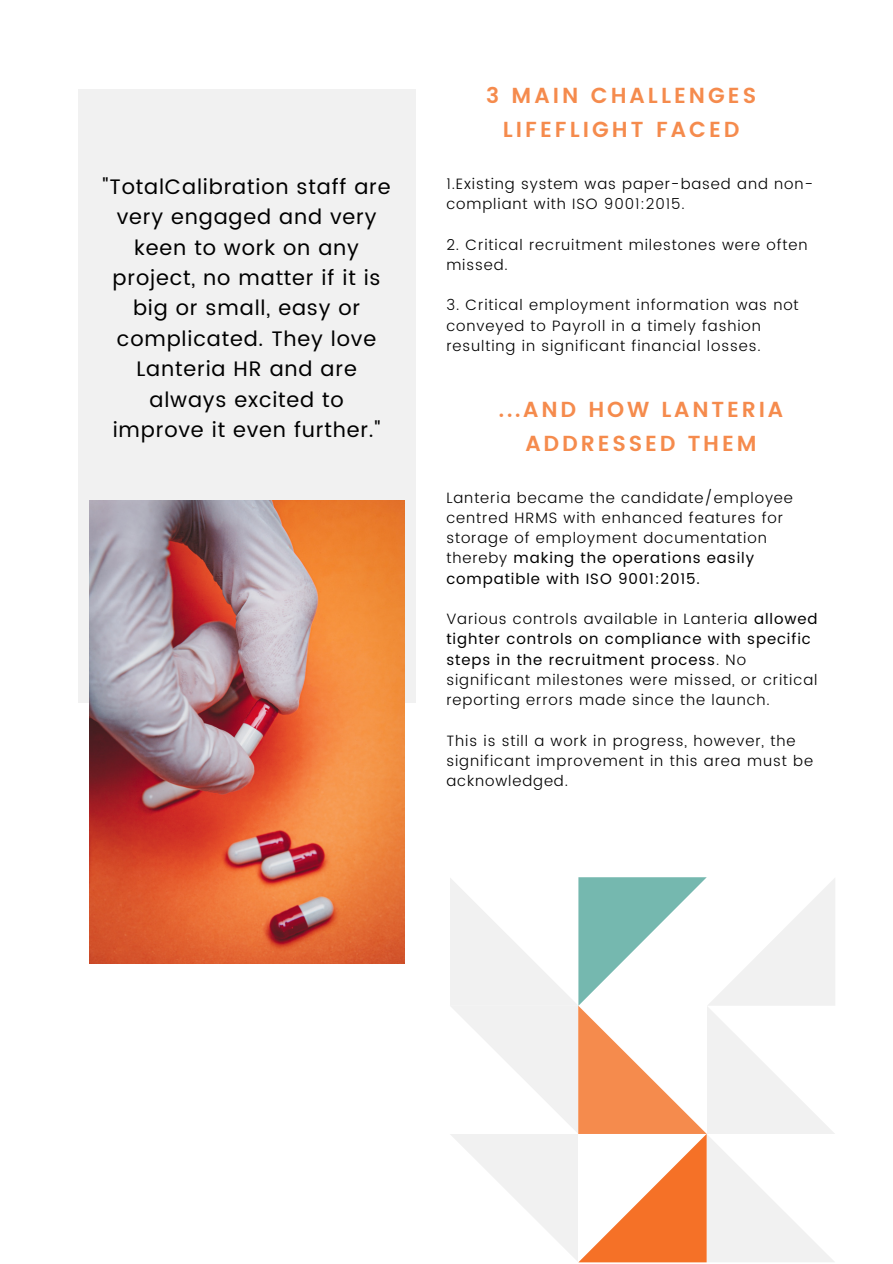
<style>
.page{position:relative;width:893px;height:1264px;background:#fff}
.page>*{position:absolute;margin:0;border:0;box-sizing:border-box;transform-origin:0 0}
.t1{font:600 21.75px/33.8px "Poppins";letter-spacing:.14em;color:#f58b4d;text-align:center}
.t2{font:21px/30.3px "Poppins";letter-spacing:.04em;color:#000;text-align:center}
.t3{font:300 15px/20.2px "Poppins";letter-spacing:.06em;color:#000}
.s1{font-weight:400}
</style>
<div class="page">
<div style="left:78px;top:89px;width:337px;height:614px;background:#f1f1f1"></div>
<svg style="left:450px;top:877px;width:385px;height:385px"></svg>
<img style="left:89px;top:501px;width:315px;height:462px">
<p class="t2" style="left:103px;top:171px;width:289px">"TotalCalibration staff are very engaged and very keen to work on any project, no matter if it is big or small, easy or complicated. They love<br>Lanteria HR and are always excited to improve it even further."</p>
<p class="t1" style="left:486px;top:79px;width:272px">3 MAIN CHALLENGES<br>LIFEFLIGHT FACED</p>
<p class="t3" style="left:446px;top:173px;width:368px">1.Existing system was paper-based and non&shy;compliant with ISO 9001:2015.</p>
<p class="t3" style="left:446px;top:234px;width:362px">2. Critical recruitment milestones were often missed.</p>
<p class="t3" style="left:446px;top:295px;width:354px">3. Critical employment information was not conveyed to Payroll in a timely fashion resulting in significant financial losses.</p>
<p class="t1" style="left:499px;top:393px;width:286px">...AND HOW LANTERIA<br>ADDRESSED THEM</p>
<p class="t3" style="left:446px;top:487px;width:348px">Lanteria became the candidate/employee centred HRMS with enhanced features for storage of employment documentation thereby <span class="s1">making the operations easily compatible with ISO 9001:2015.</span></p>
<p class="t3" style="left:446px;top:609px;width:373px">Various controls available in Lanteria <span class="s1">allowed tighter controls on compliance with specific steps in the recruitment process</span>. No significant milestones were missed, or critical reporting errors made since the launch.</p>
<p class="t3" style="left:446px;top:730px;width:368px">This is still a work in progress, however, the significant improvement in this area must be acknowledged.</p>
</div>
